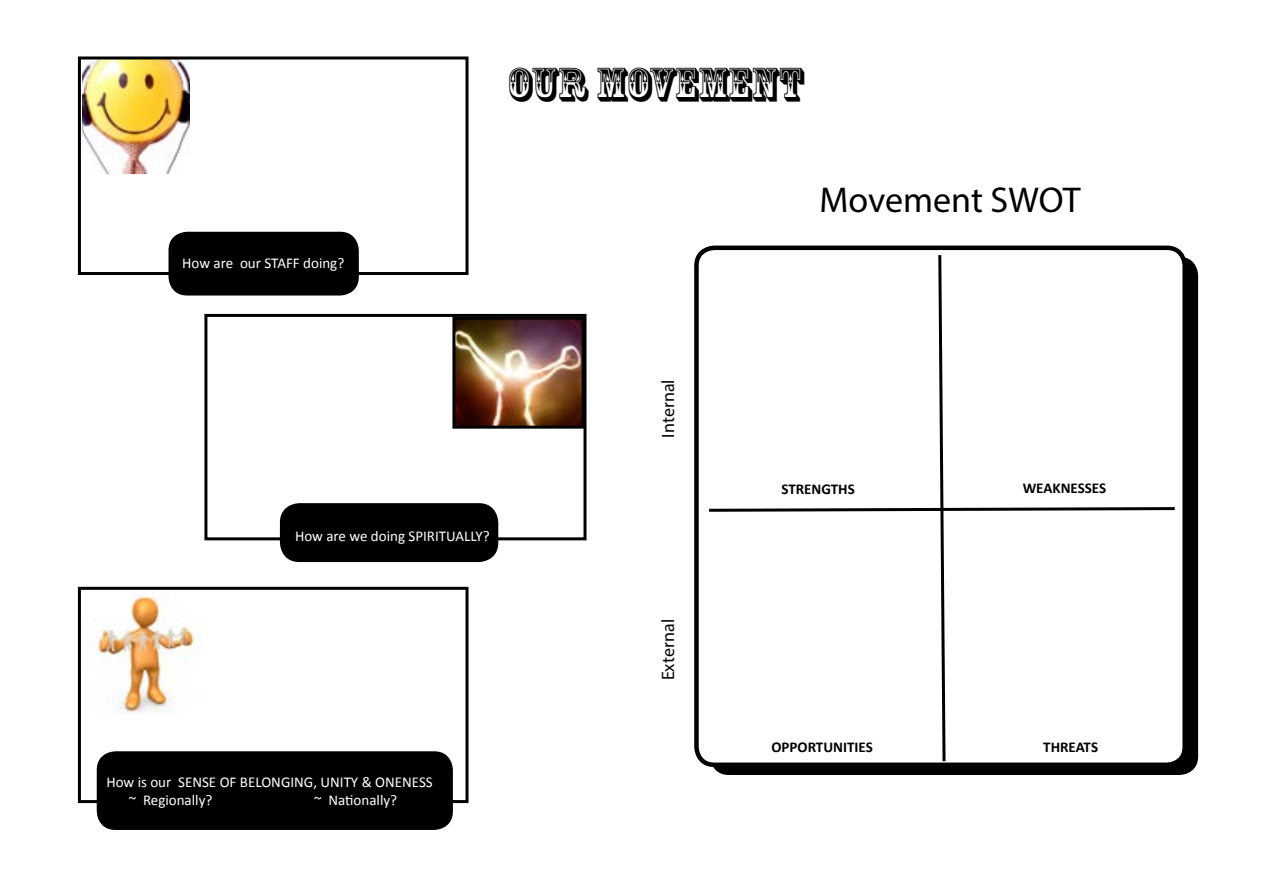
<style>
.page{position:relative;width:1263px;height:893px;background:#fff}
.page>*{position:absolute;margin:0;border:0;box-sizing:border-box;transform-origin:0 0}
.t1{font:45px "Rosewood Std";color:#000}
.t2{font:36px "Myriad Pro";color:#000}
.t3{font:18px "Myriad Pro";color:#000}
.t4{font:15px/18px "Calibri";color:#fff}
.t5{font:700 15px "Calibri";color:#000}
</style>
<div class="page">
<div style="left:711px;top:258px;width:486px;height:516px;background:#000;border-radius:18px"></div>
<div style="left:696px;top:248px;width:489px;height:517px;background:#fff;border-radius:18px"></div>
<div style="left:694px;top:246px;width:493px;height:521px;border:4px solid #000;border-radius:18px"></div>
<svg style="left:706px;top:252px;width:472px;height:512px"></svg>
<img style="left:83px;top:60px;width:107px;height:114px">
<div style="left:78px;top:56px;width:390px;height:219px;border:3px solid #000"></div>
<div style="left:169px;top:232px;width:189px;height:63px;background:#000;border-radius:18px"></div>
<div style="left:168px;top:232px;width:191px;height:64px;border:2px solid #000;border-radius:18px"></div>
<img style="left:456px;top:321px;width:125px;height:104px">
<div style="left:452px;top:317px;width:133px;height:112px;border:3px solid #000"></div>
<div style="left:204px;top:314px;width:382px;height:226px;border:3px solid #000"></div>
<div style="left:281px;top:505px;width:216px;height:56px;background:#000;border-radius:18px"></div>
<div style="left:280px;top:503px;width:218px;height:59px;border:3px solid #000;border-radius:18px"></div>
<img style="left:97px;top:595px;width:100px;height:119px">
<div style="left:78px;top:587px;width:390px;height:216px;border:3px solid #000"></div>
<div style="left:97px;top:752px;width:355px;height:77px;background:#000;border-radius:18px"></div>
<div style="left:97px;top:751px;width:356px;height:79px;border:2px solid #000;border-radius:18px"></div>
<p class="t4" style="left:182px;top:254px;width:164px">How are our STAFF doing?</p>
<h1 class="t1" style="left:507px;top:58px;width:298px">OUR MOVEMENT</h1>
<h2 class="t2" style="left:819px;top:178px;width:263px">Movement SWOT</h2>
<p class="t4" style="left:295px;top:526px;width:196px">How are we doing SPIRITUALLY?</p>
<p class="t4" style="left:129px;top:773px;width:306px;text-indent:-22px">How is our SENSE OF BELONGING, UNITY &amp; ONENESS ~ Regionally?</p>
<p class="t4" style="left:314px;top:791px;width:84px">~ Nationally?</p>
<p class="t3" style="left:657px;top:438px;width:60px;rotate:-90deg">Internal</p>
<p class="t3" style="left:657px;top:680px;width:63px;rotate:-90deg">External</p>
<p class="t5" style="left:781px;top:480px;width:75px">STRENGTHS</p>
<p class="t5" style="left:1023px;top:478px;width:85px">WEAKNESSES</p>
<p class="t5" style="left:771px;top:737px;width:103px">OPPORTUNITIES</p>
<p class="t5" style="left:1043px;top:737px;width:56px">THREATS</p>
</div>
